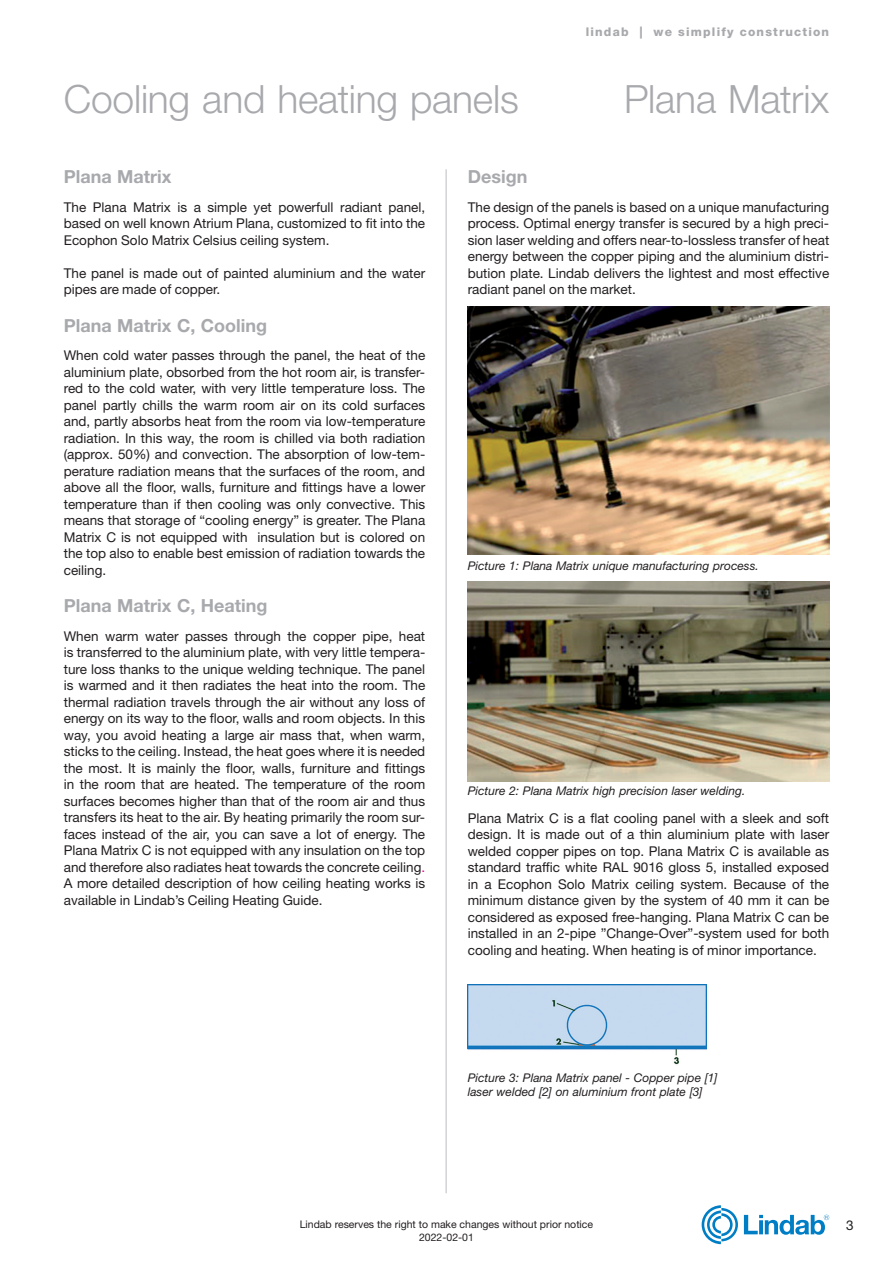
<style>
.page{position:relative;width:893px;height:1263px;background:#fff}
.page>*{position:absolute;margin:0;border:0;box-sizing:border-box;transform-origin:0 0}
.t1{font:300 39px "Helvetica Neue LT Pro";letter-spacing:-.005em;color:#a8a9ad}
.t2{font:700 18px "Helvetica Neue LT Pro";color:#a8a9ad}
.t3{font:13.5px/16.5px "Helvetica Neue LT Pro";color:#231f20;text-align:justify}
.t4{font:italic 12px/14.4px "Helvetica Neue LT Pro";color:#231f20}
.t5{font:800 12px "Helvetica Neue LT Pro";letter-spacing:.1em;color:#a8a9ad}
.t6{font:10.5px/12.6px "Helvetica Neue LT Pro";color:#231f20;text-align:center}
.s1{color:#ed028c}
</style>
<div class="page">
<hr style="left:446px;top:169px;width:1px;height:1024px;background:#bcbdc0">
<svg style="left:744px;top:1215px;width:85px;height:20px"></svg>
<svg style="left:702px;top:1205px;width:36px;height:39px"></svg>
<img style="left:468px;top:307px;width:361px;height:248px">
<img style="left:468px;top:581px;width:361px;height:200px">
<img style="left:468px;top:984px;width:239px;height:81px">
<p class="t5" style="left:586px;top:25px;width:245px">lindab | we simplify construction</p>
<h1 class="t1" style="left:64px;top:75px;width:456px">Cooling and heating panels</h1>
<h1 class="t1" style="left:624px;top:75px;width:207px">Plana Matrix</h1>
<h2 class="t2" style="left:64px;top:165px;width:109px">Plana Matrix</h2>
<p class="t3" style="left:64px;top:198px;width:363px">The Plana Matrix is a simple yet powerfull radiant panel, based on well known Atrium Plana, customized to fit into the Ecophon Solo Matrix Celsius ceiling system.</p>
<p class="t3" style="left:64px;top:264px;width:363px">The panel is made out of painted aluminium and the water pipes are made of copper.</p>
<h2 class="t2" style="left:64px;top:314px;width:205px">Plana Matrix C, Cooling</h2>
<p class="t3" style="left:64px;top:347px;width:363px">When cold water passes through the panel, the heat of the aluminium plate, obsorbed from the hot room air, is transfer&shy;red to the cold water, with very little temperature loss. The panel partly chills the warm room air on its cold surfaces and, partly absorbs heat from the room via low-temperature radiation. In this way, the room is chilled via both radiation (approx. 50%) and convection. The absorption of low-tem&shy;perature radiation means that the surfaces of the room, and above all the floor, walls, furniture and fittings have a lower temperature than if then cooling was only convective. This means that storage of “cooling energy” is greater. The Plana Matrix C is not equipped with insulation but is colored on the top also to enable best emission of radiation towards the ceiling.</p>
<h2 class="t2" style="left:64px;top:594px;width:205px">Plana Matrix C, Heating</h2>
<p class="t3" style="left:64px;top:627px;width:363px">When warm water passes through the copper pipe, heat is transferred to the aluminium plate, with very little tempera&shy;ture loss thanks to the unique welding technique. The panel is warmed and it then radiates the heat into the room. The thermal radiation travels through the air without any loss of energy on its way to the floor, walls and room objects. In this way, you avoid heating a large air mass that, when warm, sticks to the ceiling. Instead, the heat goes where it is needed the most. It is mainly the floor, walls, furniture and fittings in the room that are heated. The temperature of the room surfaces becomes higher than that of the room air and thus transfers its heat to the air. By heating primarily the room sur&shy;faces instead of the air, you can save a lot of energy. The Plana Matrix C is not equipped with any insulation on the top and therefore also radiates heat towards the concrete ceiling<span class="s1">.<br></span>A more detailed description of how ceiling heating works is available in Lindab’s Ceiling Heating Guide.</p>
<h2 class="t2" style="left:468px;top:165px;width:61px">Design</h2>
<p class="t3" style="left:468px;top:198px;width:363px">The design of the panels is based on a unique manufacturing process. Optimal energy transfer is secured by a high preci&shy;sion laser welding and offers near-to-lossless transfer of heat energy between the copper piping and the aluminium distri&shy;bution plate. Lindab delivers the lightest and most effective radiant panel on the market.</p>
<p class="t4" style="left:468px;top:558px;width:293px">Picture 1: Plana Matrix unique manufacturing process.</p>
<p class="t4" style="left:468px;top:783px;width:279px">Picture 2: Plana Matrix high precision laser welding.</p>
<p class="t3" style="left:468px;top:809px;width:363px">Plana Matrix C is a flat cooling panel with a sleek and soft design. It is made out of a thin aluminium plate with laser welded copper pipes on top. Plana Matrix C is available as standard traffic white RAL 9016 gloss 5, installed exposed in a Ecophon Solo Matrix ceiling system. Because of the minimum distance given by the system of 40 mm it can be considered as exposed free-hanging. Plana Matrix C can be installed in an 2-pipe ”Change-Over”-system used for both cooling and heating. When heating is of minor importance.</p>
<p class="t4" style="left:468px;top:1070px;width:251px">Picture 3: Plana Matrix panel - Copper pipe [1] laser welded [2] on aluminium front plate [3]</p>
<p class="t6" style="left:300px;top:1218px;width:295px">Lindab reserves the right to make changes without prior notice<br>2022-02-01</p>
<p class="t3" style="left:846px;top:1217px;width:9px">3</p>
</div>
